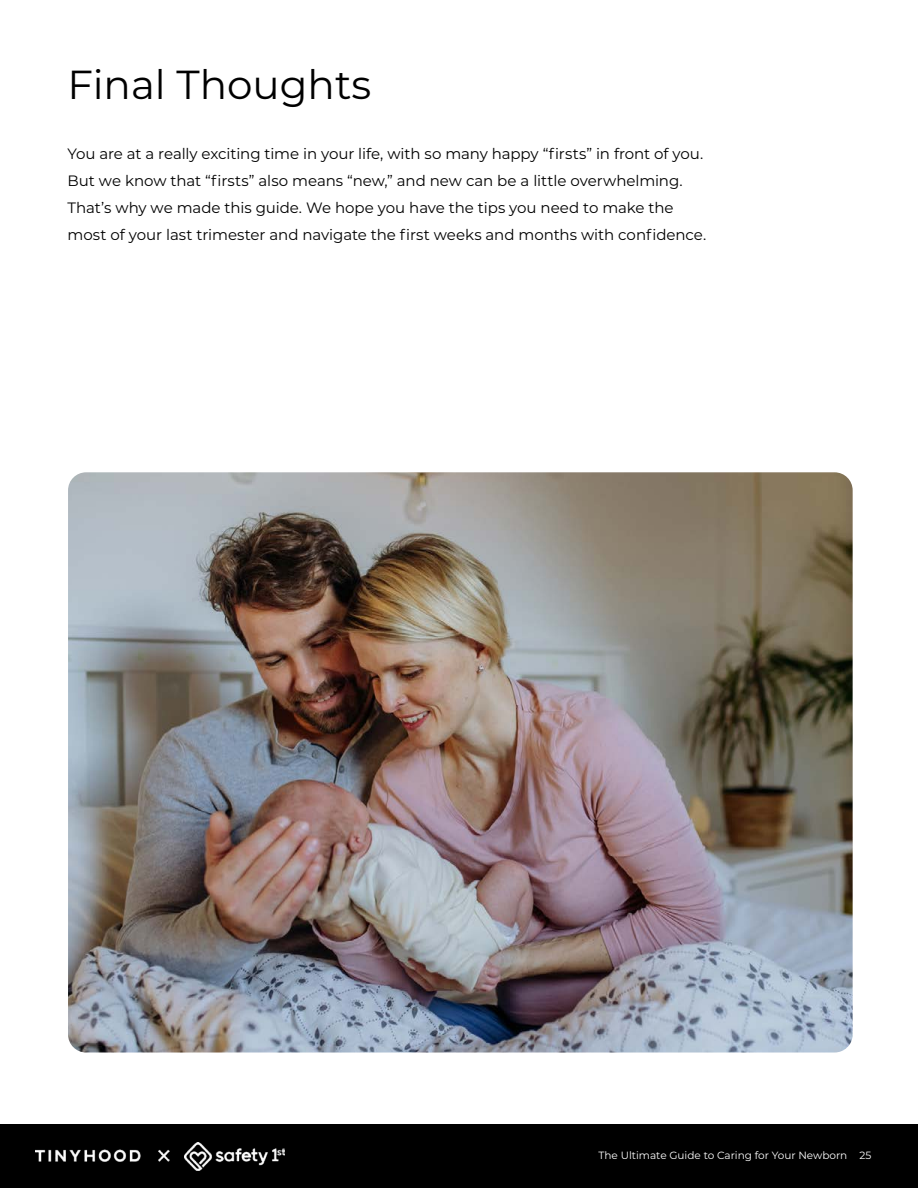
<style>
.page{position:relative;width:918px;height:1188px;background:#fff}
.page>*{position:absolute;margin:0;border:0;box-sizing:border-box;transform-origin:0 0}
.t1{font:40.5px "Montserrat";color:#000}
.t2{font:15px/27px "Montserrat";letter-spacing:-.005em;color:#000}
.t3{font:10.5px "Montserrat";color:#fff}
</style>
<div class="page">
<div style="left:0;top:1125px;width:918px;height:63px;background:#000"></div>
<img style="left:36px;top:1149px;width:134px;height:13px">
<img style="left:184px;top:1142px;width:101px;height:28px">
<img style="left:68px;top:472px;width:785px;height:581px">
<h1 class="t1" style="left:68px;top:56px;width:305px">Final Thoughts</h1>
<p class="t2" style="left:68px;top:139px;width:640px">You are at a really exciting time in your life, with so many happy “firsts” in front of you.<br>But we know that “firsts” also means “new,” and new can be a little overwhelming.<br>That’s why we made this guide. We hope you have the tips you need to make the most of your last trimester and navigate the first weeks and months with confidence.</p>
<p class="t3" style="left:598px;top:1148px;width:274px">The Ultimate Guide to Caring for Your Newborn 25</p>
</div>
